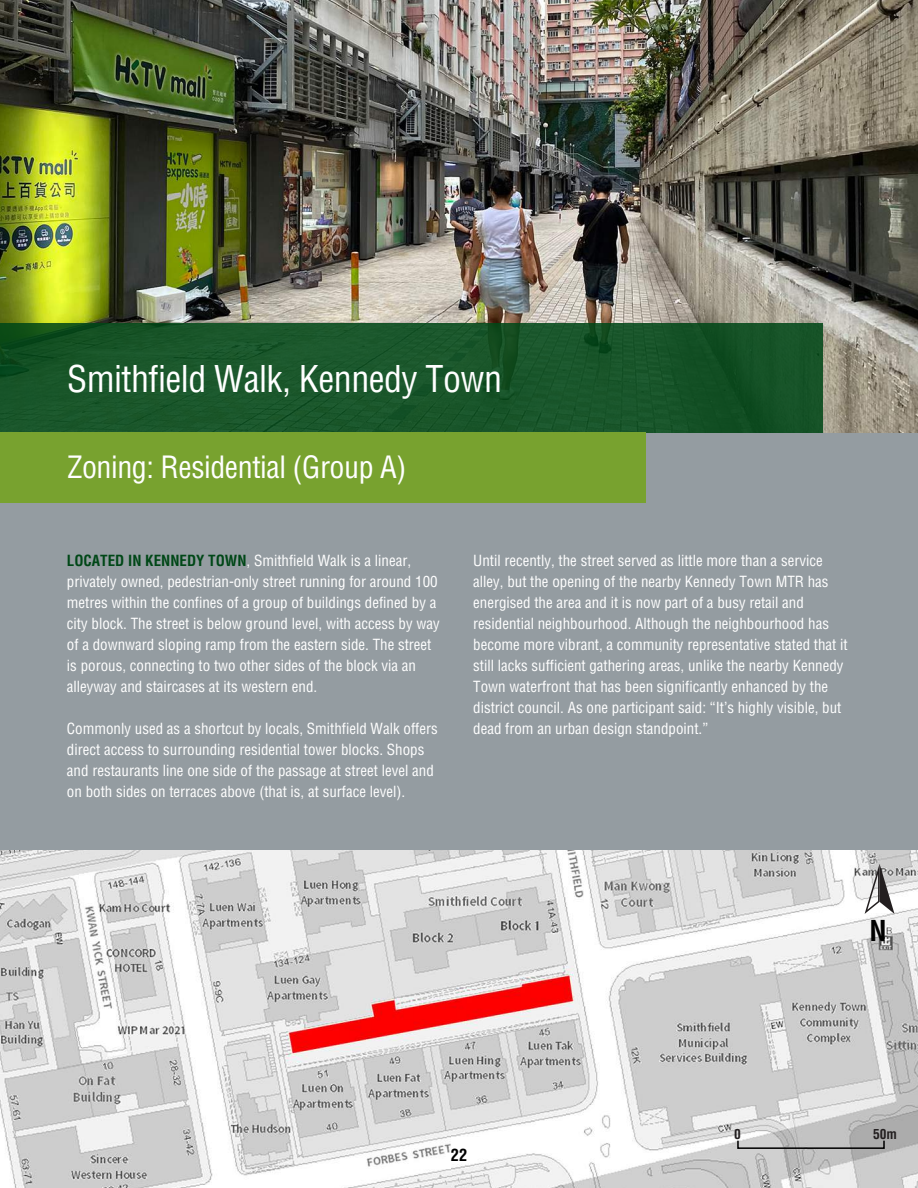
<style>
.page{position:relative;width:918px;height:1188px;background:#949ca1}
.page>*{position:absolute;margin:0;border:0;box-sizing:border-box;transform-origin:0 0}
.t1{font:condensed 36px "Helvetica LT Std";letter-spacing:-.015em;color:#fff}
.t2{font:condensed 30px "Helvetica LT Std";letter-spacing:-.015em;color:#fff}
.t3{font:700 condensed 28.2px "Helvetica LT Std";color:#000}
.t4{font:700 condensed 16.5px "Helvetica LT Std";color:#000}
.t5{font:condensed 15px/21px "Helvetica LT Std";color:#fff}
.t6{font:700 condensed 13.5px "Helvetica LT Std";color:#231f20}
.s1{font-weight:700;color:#004717}
</style>
<div class="page">
<img style="left:0;top:0;width:918px;height:433px">
<div style="left:0;top:324px;width:823px;height:109px;background:#19552a"></div>
<div style="left:0;top:433px;width:646px;height:70px;background:#78a22f"></div>
<img style="left:0;top:850px;width:918px;height:338px">
<div style="left:737px;top:1140px;width:148px;height:9px;border:2px solid #000"></div>
<svg style="left:865px;top:864px;width:30px;height:50px"></svg>
<h1 class="t1" style="left:67px;top:356px;width:436px">Smithfield Walk, Kennedy Town</h1>
<h2 class="t2" style="left:68px;top:448px;width:340px">Zoning: Residential (Group A)</h2>
<p class="t5" style="left:67px;top:550px;width:374px"><span class="s1">LOCATED IN KENNEDY TOWN</span>, Smithfield Walk is a linear, privately owned, pedestrian-only street running for around 100 metres within the confines of a group of buildings defined by a city block. The street is below ground level, with access by way of a downward sloping ramp from the eastern side. The street is porous, connecting to two other sides of the block via an alleyway and staircases at its western end.</p>
<p class="t5" style="left:67px;top:718px;width:372px">Commonly used as a shortcut by locals, Smithfield Walk offers direct access to surrounding residential tower blocks. Shops and restaurants line one side of the passage at street level and on both sides on terraces above (that is, at surface level).</p>
<p class="t5" style="left:473px;top:550px;width:376px">Until recently, the street served as little more than a service alley, but the opening of the nearby Kennedy Town MTR has energised the area and it is now part of a busy retail and residential neighbourhood. Although the neighbourhood has become more vibrant, a community representative stated that it still lacks sufficient gathering areas, unlike the nearby Kennedy Town waterfront that has been significantly enhanced by the district council. As one participant said: “It’s highly visible, but dead from an urban design standpoint.”</p>
<h3 class="t3" style="left:870px;top:913px;width:19px">N</h3>
<p class="t4" style="left:451px;top:1145px;width:18px">22</p>
<p class="t6" style="left:734px;top:1125px;width:8px">0</p>
<p class="t6" style="left:873px;top:1125px;width:26px">50m</p>
</div>
